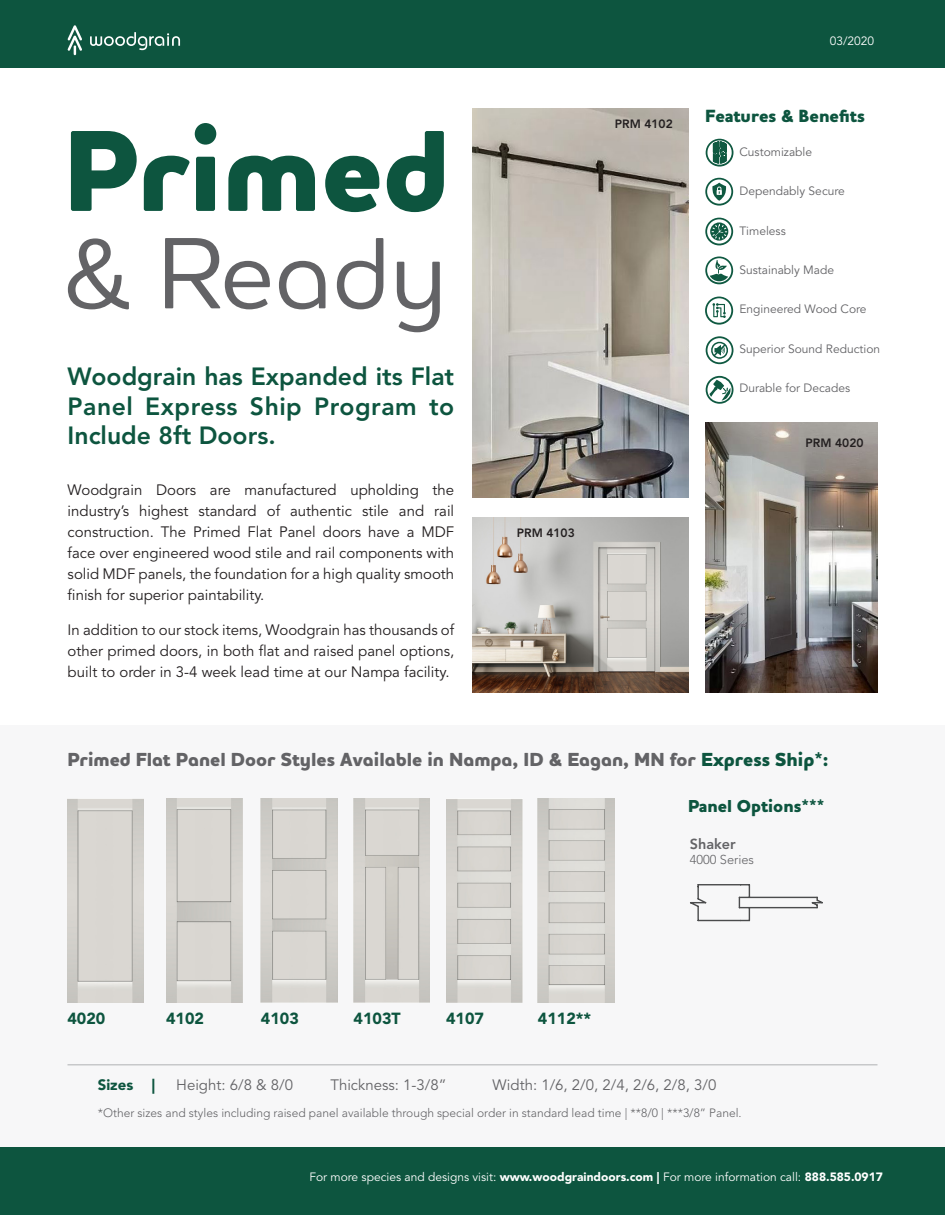
<style>
.page{position:relative;width:945px;height:1215px;background:#fff}
.page>*{position:absolute;margin:0;border:0;box-sizing:border-box;transform-origin:0 0}
.t1{font:800 117.3px "Houschka Pro";color:#0d553f}
.t2{font:500 103.2px "Houschka Pro";color:#636366}
.t3{font:800 24.75px/29.7px "Avenir LT Std";color:#0d553f;text-align:justify}
.t4{font:800 19.2px "Houschka Pro";color:#636366}
.t5{font:800 18px "Houschka Pro";color:#0d553f}
.t6{font:800 17.7px "Houschka Pro";color:#0d553f}
.t7{font:900 16.05px "Avenir LT Std";color:#0d553f}
.t8{font:15px/21px "Avenir LT Std";color:#231f20;text-align:justify}
.t9{font:15px "Avenir LT Std";color:#636366}
.t10{font:900 15px "Avenir LT Std";color:#0d553f}
.t11{font:800 14.4px "Avenir LT Std";color:#636366}
.t12{font:300 12.75px "Avenir LT Std";color:#636366}
.t13{font:12px "Avenir LT Std";color:#636366}
.t14{font:300 12px "Avenir LT Std";color:#636366}
.t15{font:12px "Avenir LT Std";color:#fff}
.t16{font:800 12px "Avenir LT Std";color:#231f20}
.s1{color:#0d553f}
.s2{font-weight:900}
</style>
<div class="page">
<img style="left:472px;top:109px;width:216px;height:389px">
<img style="left:705px;top:423px;width:173px;height:269px">
<div style="left:0;top:725px;width:945px;height:423px;background:#f7f7f8"></div>
<div style="left:0;top:0;width:945px;height:68px;background:#0d553f"></div>
<div style="left:0;top:1148px;width:945px;height:67px;background:#0d553f"></div>
<svg style="left:90px;top:32px;width:90px;height:18px"></svg>
<svg style="left:68px;top:25px;width:14px;height:30px"></svg>
<hr style="left:68px;top:1064px;width:810px;height:2px;background:#c7c8ca">
<img style="left:68px;top:799px;width:76px;height:204px">
<img style="left:166px;top:799px;width:76px;height:204px">
<img style="left:261px;top:799px;width:76px;height:204px">
<img style="left:354px;top:799px;width:76px;height:204px">
<svg style="left:690px;top:884px;width:133px;height:38px"></svg>
<img style="left:446px;top:799px;width:76px;height:204px">
<img style="left:538px;top:799px;width:76px;height:204px">
<img style="left:472px;top:517px;width:216px;height:175px">
<svg style="left:705px;top:297px;width:28px;height:28px"></svg>
<svg style="left:705px;top:256px;width:28px;height:28px"></svg>
<svg style="left:705px;top:178px;width:28px;height:28px"></svg>
<svg style="left:706px;top:336px;width:27px;height:28px"></svg>
<svg style="left:706px;top:376px;width:27px;height:28px"></svg>
<svg style="left:705px;top:218px;width:28px;height:27px"></svg>
<svg style="left:706px;top:139px;width:27px;height:28px"></svg>
<p class="t1" style="left:63px;top:94px;width:388px">Primed</p>
<p class="t2" style="left:63px;top:207px;width:386px">&amp; Ready</p>
<p class="t3" style="left:68px;top:362px;width:388px">Woodgrain has Expanded its Flat Panel Express Ship Program to Include 8ft Doors.</p>
<p class="t8" style="left:68px;top:480px;width:388px">Woodgrain Doors are manufactured upholding the industry’s highest standard of authentic stile and rail construction. The Primed Flat Panel doors have a MDF face over engineered wood stile and rail components with solid MDF panels, the foundation for a high quality smooth finish for superior paintability.</p>
<p class="t8" style="left:68px;top:620px;width:388px">In addition to our stock items, Woodgrain has thousands of other primed doors, in both flat and raised panel options, built to order in 3-4 week lead time at our Nampa facility.</p>
<p class="t16" style="left:517px;top:526px;width:59px">PRM 4103</p>
<p class="t16" style="left:615px;top:116px;width:59px">PRM 4102</p>
<p class="t15" style="left:830px;top:34px;width:46px">03/2020</p>
<p class="t5" style="left:705px;top:105px;width:161px">Features &amp; Benefits</p>
<p class="t13" style="left:740px;top:145px;width:74px">Customizable</p>
<p class="t13" style="left:740px;top:184px;width:107px">Dependably Secure</p>
<p class="t13" style="left:740px;top:223px;width:48px">Timeless</p>
<p class="t13" style="left:740px;top:263px;width:96px">Sustainably Made</p>
<p class="t13" style="left:740px;top:302px;width:129px">Engineered Wood Core</p>
<p class="t13" style="left:740px;top:342px;width:142px">Superior Sound Reduction</p>
<p class="t13" style="left:740px;top:381px;width:112px">Durable for Decades</p>
<p class="t16" style="left:806px;top:436px;width:59px">PRM 4020</p>
<p class="t4" style="left:68px;top:746px;width:762px">Primed Flat Panel Door Styles Available in Nampa, ID &amp; Eagan, MN for <span class="s1">Express Ship*:</span></p>
<p class="t7" style="left:68px;top:1009px;width:39px">4020</p>
<p class="t7" style="left:166px;top:1009px;width:39px">4102</p>
<p class="t7" style="left:261px;top:1009px;width:39px">4103</p>
<p class="t7" style="left:354px;top:1009px;width:49px">4103T</p>
<p class="t7" style="left:538px;top:1009px;width:55px">4112**</p>
<p class="t7" style="left:446px;top:1009px;width:39px">4107</p>
<p class="t6" style="left:688px;top:795px;width:138px">Panel Options***</p>
<p class="t11" style="left:690px;top:835px;width:47px">Shaker</p>
<p class="t12" style="left:690px;top:852px;width:66px">4000 Series</p>
<p class="t10" style="left:98px;top:1076px;width:37px">Sizes</p>
<p class="t10" style="left:152px;top:1076px;width:5px">|</p>
<p class="t9" style="left:176px;top:1077px;width:118px">Height: 6/8 &amp; 8/0</p>
<p class="t9" style="left:330px;top:1077px;width:118px">Thickness: 1-3/8”</p>
<p class="t9" style="left:492px;top:1077px;width:226px">Width: 1/6, 2/0, 2/4, 2/6, 2/8, 3/0</p>
<p class="t14" style="left:98px;top:1106px;width:646px">*Other sizes and styles including raised panel available through special order in standard lead time | **8/0 | ***3/8” Panel.</p>
<p class="t15" style="left:309px;top:1170px;width:575px">For more species and designs visit: <span class="s2">www.woodgraindoors.com |</span> For more information call: <span class="s2">888.585.0917</span></p>
</div>
